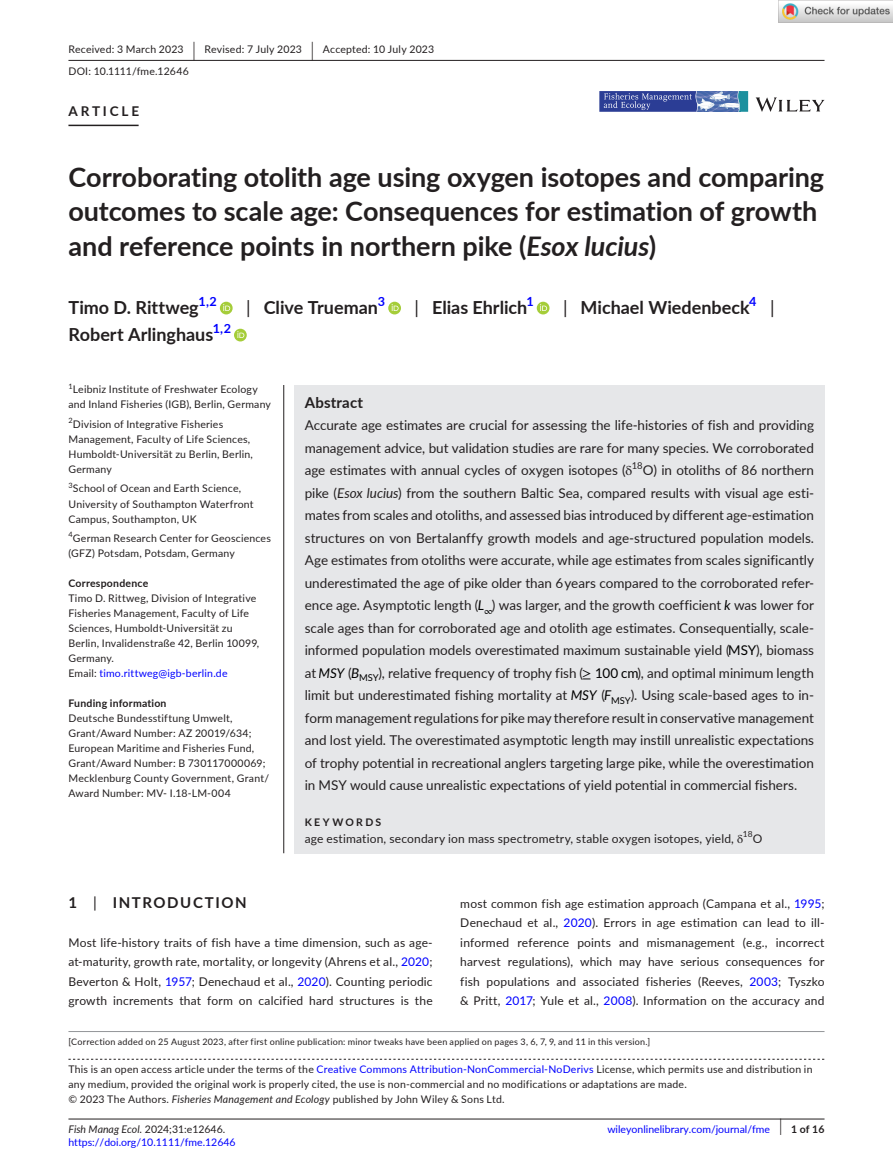
<style>
.page{position:relative;width:893px;height:1174px;background:#fff}
.page>*{position:absolute;margin:0;border:0;box-sizing:border-box;transform-origin:0 0}
.t1{font:700 27px/34.5px "Lato";letter-spacing:-.005em;color:#231f20}
.t2{font:700 18px "Lato";color:#231f20}
.t3{font:18px "Lato";color:#231f20}
.t4{font:700 15px "Lato";letter-spacing:.1em;color:#231f20}
.t5{font:700 15px "Lato";letter-spacing:.015em;color:#231f20}
.t6{font:13.5px/22.5px "Lato";color:#231f20;text-align:justify}
.t7{font:700 13.5px "Lato";letter-spacing:.205em;color:#231f20}
.t8{font:700 12.6px "Lato";color:#00f}
.t9{font:12px/19.5px "Lato";letter-spacing:.015em;color:#231f20;text-align:justify}
.t10{font:10.5px/15px "Lato";letter-spacing:.02em;color:#231f20}
.t11{font:10.5px "Lato";color:#00f}
.t12{font:700 10.5px "Lato";letter-spacing:.02em;color:#231f20}
.t13{font:10.5px "Lato";color:#231f20}
.t14{font:700 10.5px "Lato";letter-spacing:.22em;color:#231f20}
.t15{font:9.45px "Lato";color:#231f20}
.t16{font:9px "Lato";letter-spacing:.025em;color:#231f20}
.t17{font:8.4px "Lato";color:#231f20}
.t18{font:7.35px "Lato";color:#231f20}
.s1{font-size:19.65px}
.s2{font-style:italic}
.s3{font-weight:400}
.s4{color:#00f}
.s5{font-family:"STIX"}
.s6{font-style:italic;color:#000}
.s7{color:#000}
.s8{font-family:"STIX Math Calligraphy";color:#000}
.s9{font-weight:400;font-size:17.4px}
</style>
<div class="page">
<hr style="left:68px;top:1118px;width:756px;height:1px;background:#231f20">
<svg style="left:756px;top:97px;width:68px;height:15px"></svg>
<img style="left:700px;top:91px;width:36px;height:21px">
<svg style="left:736px;top:91px;width:12px;height:21px"></svg>
<svg style="left:599px;top:91px;width:101px;height:21px;background:#4555a2"></svg>
<hr style="left:68px;top:60px;width:756px;height:1px;background:#231f20">
<hr style="left:68px;top:125px;width:71px;height:1px;background:#231f20">
<div style="left:220px;top:302px;width:13px;height:12px;background:#a5cd39;border-radius:50%"></div>
<svg style="left:223px;top:304px;width:7px;height:7px"></svg>
<svg style="left:388px;top:302px;width:13px;height:12px"></svg>
<svg style="left:392px;top:304px;width:7px;height:7px"></svg>
<div style="left:537px;top:302px;width:12px;height:12px;background:#a5cd39;border-radius:50%"></div>
<svg style="left:540px;top:304px;width:7px;height:7px"></svg>
<svg style="left:234px;top:329px;width:13px;height:12px"></svg>
<svg style="left:237px;top:331px;width:7px;height:7px"></svg>
<svg style="left:68px;top:1058px;width:756px;height:1px"></svg>
<div style="left:294px;top:385px;width:530px;height:468px;background:#e6e7e9"></div>
<hr style="left:283px;top:385px;width:1px;height:468px;background:#231f20">
<hr style="left:68px;top:1031px;width:756px;height:1px;background:#939598">
<img style="left:779px;top:0;width:114px;height:23px">
<p class="t10" style="left:68px;top:38px;width:367px;line-height:21.8px">Received: 3 March 2023 <span class="s1">|</span> Revised: 7 July 2023 <span class="s1">|</span> Accepted: 10 July 2023<br>DOI: 10.1111/fme.12646</p>
<p class="t7" style="left:68px;top:101px;width:72px">ARTICLE</p>
<h1 class="t1" style="left:68px;top:159px;width:757px">Corroborating otolith age using oxygen isotopes and comparing outcomes to scale age: Consequences for estimation of growth and reference points in northern pike (<span class="s2">Esox lucius</span>)</h1>
<h2 class="t2" style="left:68px;top:295px;width:132px">Timo D. Rittweg</h2>
<p class="t8" style="left:199px;top:292px;width:20px">1,2</p>
<h2 class="t2" style="left:246px;top:295px;width:133px"><span class="s3">|</span> Clive Trueman</h2>
<p class="t8" style="left:378px;top:292px;width:9px">3</p>
<h2 class="t2" style="left:414px;top:295px;width:114px"><span class="s3">|</span> Elias Ehrlich</h2>
<p class="t8" style="left:526px;top:292px;width:9px">1</p>
<h2 class="t2" style="left:563px;top:295px;width:188px"><span class="s3">|</span> Michael Wiedenbeck</h2>
<p class="t8" style="left:749px;top:292px;width:9px">4</p>
<h2 class="t3" style="left:770px;top:295px;width:6px">|</h2>
<h2 class="t2" style="left:68px;top:322px;width:146px">Robert Arlinghaus</h2>
<p class="t8" style="left:213px;top:319px;width:20px">1,2</p>
<p class="t18" style="left:68px;top:381px;width:6px">1</p>
<p class="t10" style="left:68px;top:382px;width:204px;text-indent:4px">Leibniz Institute of Freshwater Ecology and Inland Fisheries (IGB), Berlin, Germany</p>
<p class="t10" style="left:68px;top:416px;width:186px"><sup>2</sup>Division of Integrative Fisheries<br>Management, Faculty of Life Sciences,<br>Humboldt-Universität zu Berlin, Berlin,<br>Germany</p>
<p class="t10" style="left:68px;top:481px;width:187px"><sup>3</sup>School of Ocean and Earth Science,<br>University of Southampton Waterfront<br>Campus, Southampton, UK</p>
<p class="t10" style="left:68px;top:530px;width:204px"><sup>4</sup>German Research Center for Geosciences (GFZ) Potsdam, Potsdam, Germany</p>
<p class="t12" style="left:68px;top:575px;width:81px">Correspondence</p>
<p class="t10" style="left:68px;top:590px;width:192px">Timo D. Rittweg, Division of Integrative Fisheries Management, Faculty of Life Sciences, Humboldt-Universität zu Berlin, Invalidenstraße 42, Berlin 10099, Germany.<br>Email: <span class="s4">timo.rittweg@igb-berlin.de</span></p>
<p class="t12" style="left:68px;top:695px;width:100px">Funding information</p>
<p class="t10" style="left:68px;top:710px;width:202px">Deutsche Bundesstiftung Umwelt, Grant/Award Number: AZ 20019/634; European Maritime and Fisheries Fund, Grant/Award Number: B 730117000069; Mecklenburg County Government, Grant/ Award Number: MV- I.18-LM-004</p>
<p class="t5" style="left:305px;top:391px;width:60px">Abstract</p>
<p class="t6" style="left:305px;top:413px;width:511px">Accurate age estimates are crucial for assessing the life-histories of fish and providing management advice, but validation studies are rare for many species. We corroborated age estimates with annual cycles of oxygen isotopes (<span class="s5">δ</span></p>
<p class="t15" style="left:632px;top:459px;width:12px">18</p>
<p class="t6" style="left:305px;top:458px;width:511px;text-indent:338px">O) in otoliths of 86 northern pike (<span class="s2">Esox lucius</span>) from the southern Baltic Sea, compared results with visual age esti&shy;mates from scales and otoliths, and assessed bias introduced by different age-estimation structures on von Bertalanffy growth models and age-structured population models.<br>Age estimates from otoliths were accurate, while age estimates from scales significantly underestimated the age of pike older than 6 years compared to the corroborated refer&shy;ence age. Asymptotic length (<span class="s6">L</span><sub>∞</sub>) was larger, and the growth coefficient <span class="s6">k</span> was lower for scale ages than for corroborated age and otolith age estimates. Consequentially, scale&shy;informed population models overestimated maximum sustainable yield (<span class="s7">MSY</span>), biomass at <span class="s6">MSY</span> (<span class="s6">B</span><sub>MSY</sub>), relative frequency of trophy fish (<span class="s8">≥</span> <span class="s7">100 cm</span>), and optimal minimum length limit but underestimated fishing mortality at <span class="s6">MSY</span> (<span class="s6">F</span><sub>MSY</sub>). Using scale-based ages to in&shy;form management regulations for pike may therefore result in conservative management and lost yield. The overestimated asymptotic length may instill unrealistic expectations of trophy potential in recreational anglers targeting large pike, while the overestimation in MSY would cause unrealistic expectations of yield potential in commercial fishers.</p>
<p class="t14" style="left:305px;top:814px;width:78px">KEYWORDS</p>
<p class="t9" style="left:305px;top:828px;width:440px">age estimation, secondary ion mass spectrometry, stable oxygen isotopes, yield, <span class="s5">δ</span></p>
<p class="t17" style="left:743px;top:828px;width:11px">18</p>
<p class="t9" style="left:753px;top:828px;width:11px">O</p>
<p class="t4" style="left:68px;top:891px;width:180px">1 <span class="s3">|</span> INTRODUCTION</p>
<p class="t9" style="left:68px;top:932px;width:366px">Most life-history traits of fish have a time dimension, such as age&shy;at-maturity, growth rate, mortality, or longevity (Ahrens et al., <span class="s4">2020</span>; Beverton &amp; Holt, <span class="s4">1957</span>; Denechaud et al., <span class="s4">2020</span>). Counting periodic growth increments that form on calcified hard structures is the</p>
<p class="t9" style="left:460px;top:893px;width:366px">most common fish age estimation approach (Campana et al., <span class="s4">1995</span>; Denechaud et al., <span class="s4">2020</span>). Errors in age estimation can lead to ill&shy;informed reference points and mismanagement (e.g., incorrect harvest regulations), which may have serious consequences for fish populations and associated fisheries (Reeves, <span class="s4">2003</span>; Tyszko &amp; Pritt, <span class="s4">2017</span>; Yule et al., <span class="s4">2008</span>). Information on the accuracy and</p>
<p class="t16" style="left:68px;top:1035px;width:583px">[Correction added on 25 August 2023, after first online publication: minor tweaks have been applied on pages 3, 6, 7, 9, and 11 in this version.]</p>
<p class="t10" style="left:68px;top:1061px;width:746px">This is an open access article under the terms of the <span class="s4">Creative Commons Attribution-NonCommercial-NoDerivs</span> License, which permits use and distribution in any medium, provided the original work is properly cited, the use is non-commercial and no modifications or adaptations are made.<br>© 2023 The Authors. <span class="s2">Fisheries Management and Ecology</span> published by John Wiley &amp; Sons Ltd.</p>
<p class="t13" style="left:68px;top:1121px;width:158px"><span class="s2">Fish Manag Ecol.</span> 2024;31:e12646.</p>
<p class="t12" style="left:779px;top:1121px;width:46px"><span class="s9">|</span> 1 of 16</p>
<p class="t11" style="left:68px;top:1135px;width:169px">https://doi.org/10.1111/fme.12646</p>
<p class="t11" style="left:607px;top:1121px;width:164px">wileyonlinelibrary.com/journal/fme</p>
</div>
